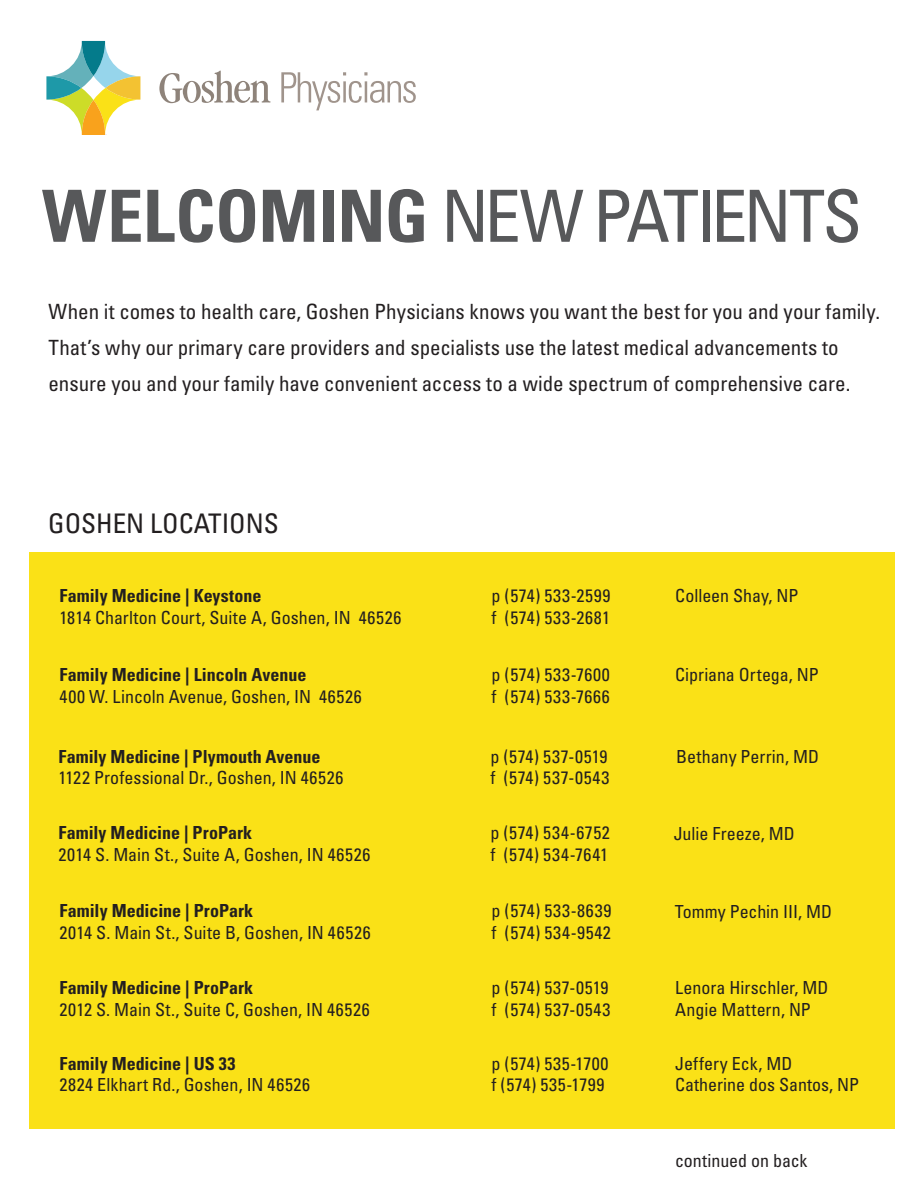
<style>
.page{position:relative;width:918px;height:1188px;background:#fff}
.page>*{position:absolute;margin:0;border:0;box-sizing:border-box;transform-origin:0 0}
.t1{font:condensed 72px "Univers";letter-spacing:-.05em;color:#57585a}
.t2{font:condensed 27px "Univers";color:#231f20}
.t3{font:condensed 21px/36px "Univers";letter-spacing:-.005em;color:#231f20}
.t4{font:condensed 18px "Univers";color:#231f20}
.t5{font:700 condensed 18px "Univers";color:#231f20}
.t6{font:condensed 18px "Univers";letter-spacing:.035em;color:#231f20}
.t7{font:condensed 18px "Univers";letter-spacing:.04em;color:#231f20}
.s1{font-weight:700}
</style>
<div class="page">
<div style="left:29px;top:552px;width:865px;height:577px;background:#fae117"></div>
<svg style="left:46px;top:40px;width:94px;height:95px"></svg>
<svg style="left:159px;top:71px;width:112px;height:32px"></svg>
<svg style="left:281px;top:72px;width:135px;height:38px"></svg>
<p class="t1" style="left:42px;top:171px;width:822px"><span class="s1">WELCOMING</span> NEW PATIENTS</p>
<p class="t3" style="left:49px;top:293px;width:833px">When it comes to health care, Goshen Physicians knows you want the best for you and your family.<br>That’s why our primary care providers and specialists use the latest medical advancements to ensure you and your family have convenient access to a wide spectrum of comprehensive care.</p>
<p class="t2" style="left:48px;top:506px;width:232px">GOSHEN LOCATIONS</p>
<p class="t5" style="left:60px;top:584px;width:203px">Family Medicine | Keystone</p>
<p class="t6" style="left:492px;top:584px;width:120px">p (574) 533-2599</p>
<p class="t4" style="left:60px;top:606px;width:343px">1814 Charlton Court, Suite A, Goshen, IN 46526</p>
<p class="t6" style="left:492px;top:606px;width:120px">f (574) 533-2681</p>
<p class="t4" style="left:675px;top:584px;width:125px">Colleen Shay, NP</p>
<p class="t5" style="left:60px;top:664px;width:248px">Family Medicine | Lincoln Avenue</p>
<p class="t7" style="left:492px;top:663px;width:120px">p (574) 533-7600</p>
<p class="t4" style="left:60px;top:685px;width:304px">400 W. Lincoln Avenue, Goshen, IN 46526</p>
<p class="t7" style="left:492px;top:685px;width:120px">f (574) 533-7666</p>
<p class="t4" style="left:675px;top:663px;width:145px">Cipriana Ortega, NP</p>
<p class="t5" style="left:58px;top:745px;width:263px">Family Medicine | Plymouth Avenue</p>
<p class="t6" style="left:490px;top:745px;width:118px">p (574) 537-0519</p>
<p class="t4" style="left:58px;top:767px;width:286px">1122 Professional Dr., Goshen, IN 46526</p>
<p class="t7" style="left:490px;top:767px;width:121px">f (574) 537-0543</p>
<p class="t4" style="left:676px;top:745px;width:144px">Bethany Perrin, MD</p>
<p class="t5" style="left:58px;top:822px;width:195px">Family Medicine | ProPark</p>
<p class="t6" style="left:490px;top:822px;width:121px">p (574) 534-6752</p>
<p class="t4" style="left:58px;top:843px;width:313px">2014 S. Main St., Suite A, Goshen, IN 46526</p>
<p class="t6" style="left:490px;top:843px;width:119px">f (574) 534-7641</p>
<p class="t4" style="left:674px;top:823px;width:123px">Julie Freeze, MD</p>
<p class="t5" style="left:60px;top:900px;width:195px">Family Medicine | ProPark</p>
<p class="t7" style="left:492px;top:899px;width:121px">p (574) 533-8639</p>
<p class="t4" style="left:60px;top:921px;width:313px">2014 S. Main St., Suite B, Goshen, IN 46526</p>
<p class="t6" style="left:492px;top:921px;width:121px">f (574) 534-9542</p>
<p class="t4" style="left:675px;top:900px;width:159px">Tommy Pechin III, MD</p>
<p class="t5" style="left:60px;top:977px;width:195px">Family Medicine | ProPark</p>
<p class="t6" style="left:492px;top:976px;width:118px">p (574) 537-0519</p>
<p class="t4" style="left:60px;top:998px;width:312px">2012 S. Main St., Suite C, Goshen, IN 46526</p>
<p class="t7" style="left:492px;top:998px;width:121px">f (574) 537-0543</p>
<p class="t4" style="left:675px;top:976px;width:155px">Lenora Hirschler, MD</p>
<p class="t4" style="left:675px;top:998px;width:137px">Angie Mattern, NP</p>
<p class="t5" style="left:60px;top:1052px;width:177px">Family Medicine | US 33</p>
<p class="t6" style="left:492px;top:1052px;width:118px">p (574) 535-1700</p>
<p class="t4" style="left:60px;top:1074px;width:252px">2824 Elkhart Rd., Goshen, IN 46526</p>
<p class="t6" style="left:492px;top:1074px;width:114px">f (574) 535-1799</p>
<p class="t4" style="left:675px;top:1052px;width:119px">Jeffery Eck, MD</p>
<p class="t4" style="left:675px;top:1074px;width:185px">Catherine dos Santos, NP</p>
<p class="t4" style="left:675px;top:1149px;width:134px">continued on back</p>
</div>
